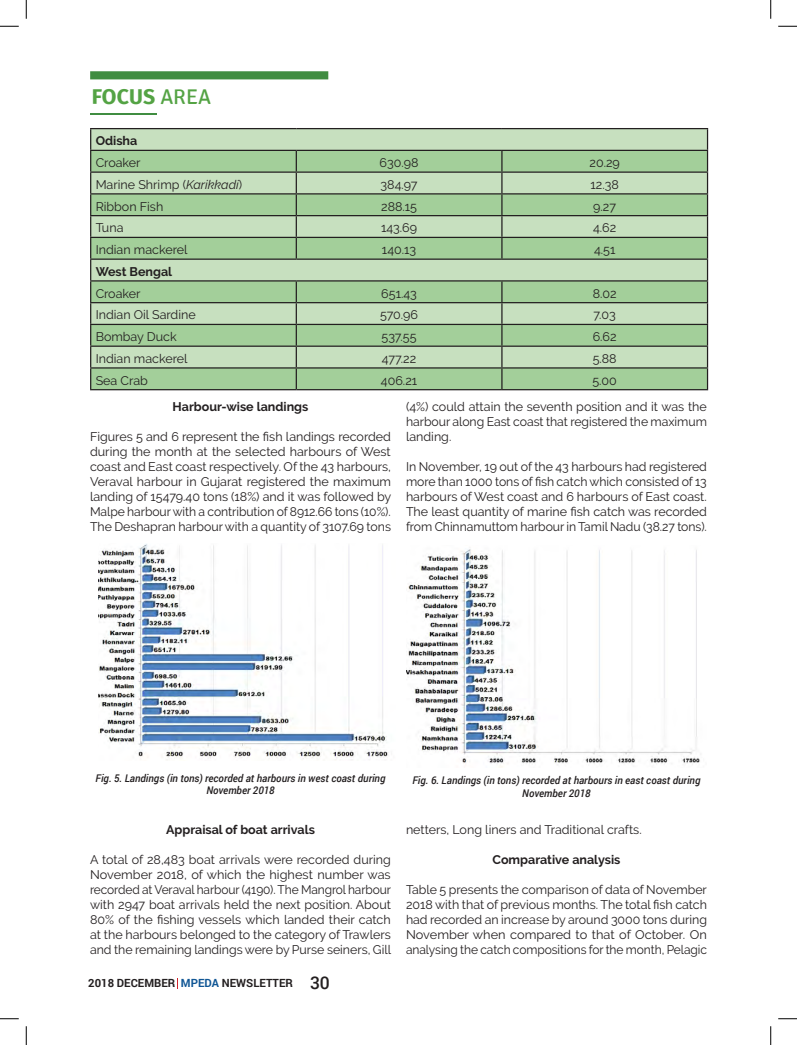
<style>
.page{position:relative;width:797px;height:1045px;background:#fff}
.page>*{position:absolute;margin:0;border:0;box-sizing:border-box;transform-origin:0 0}
.t1{font:700 21.25px "Fira Sans";color:#54a344}
.t2{font:12.5px/15px "Raleway";color:#231f20;text-align:justify}
.t3{font:700 12.5px "Raleway";color:#231f20}
.t4{font:700 11.25px "Roboto";color:#231f20}
.t5{font:italic 500 10.62px/12.6px "Roboto";color:#231f20;text-align:center;scale:.96 1}
.s1{font-family:"Signika";font-weight:400}
.s2{font-style:italic}
.s3{color:#105695}
.s4{font-weight:500;font-size:17.5px}
</style>
<div class="page">
<hr style="left:90px;top:113px;width:67px;height:1px;background:#408d41">
<svg style="left:90px;top:71px;width:238px;height:8px;background:#469047"></svg>
<svg style="left:91px;top:129px;width:616px;height:21px;background:#c2dbbb"></svg>
<svg style="left:91px;top:151px;width:616px;height:238px;background:#b1d4a8"></svg>
<hr style="left:90px;top:128px;width:206px;height:1px;background:#231f20">
<hr style="left:296px;top:128px;width:206px;height:1px;background:#231f20">
<hr style="left:502px;top:128px;width:206px;height:1px;background:#231f20">
<hr style="left:90px;top:150px;width:206px;height:1px;background:#231f20">
<hr style="left:296px;top:150px;width:206px;height:1px;background:#231f20">
<hr style="left:502px;top:150px;width:206px;height:1px;background:#231f20">
<hr style="left:90px;top:171px;width:206px;height:2px;background:#231f20">
<hr style="left:296px;top:171px;width:206px;height:2px;background:#231f20">
<hr style="left:502px;top:171px;width:206px;height:2px;background:#231f20">
<hr style="left:90px;top:193px;width:206px;height:1px;background:#231f20">
<hr style="left:296px;top:193px;width:206px;height:1px;background:#231f20">
<hr style="left:502px;top:193px;width:206px;height:1px;background:#231f20">
<hr style="left:90px;top:215px;width:206px;height:1px;background:#231f20">
<hr style="left:296px;top:215px;width:206px;height:1px;background:#231f20">
<hr style="left:502px;top:215px;width:206px;height:1px;background:#231f20">
<hr style="left:90px;top:237px;width:206px;height:1px;background:#231f20">
<hr style="left:296px;top:237px;width:206px;height:1px;background:#231f20">
<svg style="left:296px;top:151px;width:1px;height:107px"></svg>
<hr style="left:502px;top:237px;width:206px;height:1px;background:#231f20">
<svg style="left:501px;top:151px;width:1px;height:107px"></svg>
<hr style="left:90px;top:258px;width:206px;height:2px;background:#231f20">
<hr style="left:296px;top:258px;width:206px;height:2px;background:#231f20">
<hr style="left:502px;top:258px;width:206px;height:2px;background:#231f20">
<hr style="left:90px;top:280px;width:206px;height:1px;background:#231f20">
<hr style="left:296px;top:280px;width:206px;height:1px;background:#231f20">
<hr style="left:502px;top:280px;width:206px;height:1px;background:#231f20">
<hr style="left:90px;top:302px;width:206px;height:1px;background:#231f20">
<hr style="left:296px;top:302px;width:206px;height:1px;background:#231f20">
<hr style="left:502px;top:302px;width:206px;height:1px;background:#231f20">
<hr style="left:90px;top:324px;width:206px;height:1px;background:#231f20">
<hr style="left:296px;top:324px;width:206px;height:1px;background:#231f20">
<hr style="left:502px;top:324px;width:206px;height:1px;background:#231f20">
<hr style="left:90px;top:345px;width:206px;height:2px;background:#231f20">
<hr style="left:296px;top:345px;width:206px;height:2px;background:#231f20">
<hr style="left:502px;top:345px;width:206px;height:2px;background:#231f20">
<hr style="left:90px;top:367px;width:206px;height:1px;background:#231f20">
<svg style="left:90px;top:129px;width:1px;height:260px"></svg>
<hr style="left:296px;top:367px;width:206px;height:1px;background:#231f20">
<svg style="left:296px;top:281px;width:1px;height:108px"></svg>
<hr style="left:502px;top:367px;width:206px;height:1px;background:#231f20">
<svg style="left:501px;top:281px;width:1px;height:108px"></svg>
<svg style="left:707px;top:129px;width:1px;height:260px"></svg>
<hr style="left:90px;top:389px;width:206px;height:1px;background:#231f20">
<hr style="left:296px;top:389px;width:206px;height:1px;background:#231f20">
<hr style="left:502px;top:389px;width:206px;height:1px;background:#231f20">
<img style="left:99px;top:544px;width:289px;height:216px">
<img style="left:406px;top:549px;width:294px;height:219px">
<svg style="left:0;top:25px;width:19px;height:2px"></svg>
<svg style="left:778px;top:25px;width:19px;height:2px"></svg>
<svg style="left:0;top:1018px;width:19px;height:1px"></svg>
<svg style="left:778px;top:1018px;width:19px;height:1px"></svg>
<svg style="left:25px;top:0;width:2px;height:19px"></svg>
<svg style="left:25px;top:1026px;width:2px;height:19px"></svg>
<svg style="left:770px;top:0;width:1px;height:19px"></svg>
<svg style="left:770px;top:1026px;width:1px;height:19px"></svg>
<p class="t1" style="left:92px;top:78px;width:121px">FOCUS <span class="s1">AREA</span></p>
<p class="t3" style="left:96px;top:134px;width:43px">Odisha</p>
<p class="t2" style="left:96px;top:155px;width:46px">Croaker</p>
<p class="t2" style="left:379px;top:155px;width:40px">630.98</p>
<p class="t2" style="left:589px;top:155px;width:32px">20.29</p>
<p class="t2" style="left:96px;top:177px;width:148px">Marine Shrimp (<span class="s2">Karikkadi</span>)</p>
<p class="t2" style="left:380px;top:177px;width:39px">384.97</p>
<p class="t2" style="left:590px;top:177px;width:30px">12.38</p>
<p class="t2" style="left:96px;top:199px;width:69px">Ribbon Fish</p>
<p class="t2" style="left:381px;top:199px;width:37px">288.15</p>
<p class="t2" style="left:593px;top:199px;width:24px">9.27</p>
<p class="t2" style="left:96px;top:220px;width:29px">Tuna</p>
<p class="t2" style="left:381px;top:220px;width:38px">143.69</p>
<p class="t2" style="left:593px;top:220px;width:25px">4.62</p>
<p class="t2" style="left:96px;top:242px;width:93px">Indian mackerel</p>
<p class="t2" style="left:382px;top:242px;width:36px">140.13</p>
<p class="t2" style="left:594px;top:242px;width:23px">4.51</p>
<p class="t3" style="left:96px;top:264px;width:78px">West Bengal</p>
<p class="t2" style="left:96px;top:286px;width:46px">Croaker</p>
<p class="t2" style="left:381px;top:286px;width:37px">651.43</p>
<p class="t2" style="left:592px;top:286px;width:25px">8.02</p>
<p class="t2" style="left:96px;top:307px;width:102px">Indian Oil Sardine</p>
<p class="t2" style="left:380px;top:307px;width:40px">570.96</p>
<p class="t2" style="left:593px;top:307px;width:24px">7.03</p>
<p class="t2" style="left:96px;top:329px;width:83px">Bombay Duck</p>
<p class="t2" style="left:381px;top:329px;width:37px">537.55</p>
<p class="t2" style="left:592px;top:329px;width:25px">6.62</p>
<p class="t2" style="left:96px;top:351px;width:93px">Indian mackerel</p>
<p class="t2" style="left:382px;top:351px;width:36px">477.22</p>
<p class="t2" style="left:592px;top:351px;width:25px">5.88</p>
<p class="t2" style="left:96px;top:373px;width:54px">Sea Crab</p>
<p class="t2" style="left:381px;top:373px;width:38px">406.21</p>
<p class="t2" style="left:592px;top:373px;width:26px">5.00</p>
<p class="t3" style="left:172px;top:400px;width:137px">Harbour-wise landings</p>
<p class="t2" style="left:90px;top:429px;width:303px">Figures 5 and 6 represent the fish landings recorded during the month at the selected harbours of West coast and East coast respectively. Of the 43 harbours, Veraval harbour in Gujarat registered the maximum landing of 15479.40 tons (18%) and it was followed by Malpe harbour with a contribution of 8912.66 tons (10%).<br>The Deshapran harbour with a quantity of 3107.69 tons</p>
<p class="t2" style="left:406px;top:399px;width:302px">(4%) could attain the seventh position and it was the harbour along East coast that registered the maximum landing.</p>
<p class="t2" style="left:406px;top:459px;width:302px">In November, 19 out of the 43 harbours had registered more than 1000 tons of fish catch which consisted of 13 harbours of West coast and 6 harbours of East coast.<br>The least quantity of marine fish catch was recorded from Chinnamuttom harbour in Tamil Nadu (38.27 tons).</p>
<p class="t5" style="left:95px;top:771px;width:303px">Fig. 5. Landings (in tons) recorded at harbours in west coast during<br>November 2018</p>
<p class="t5" style="left:412px;top:774px;width:301px">Fig. 6. Landings (in tons) recorded at harbours in east coast during<br>November 2018</p>
<p class="t3" style="left:166px;top:822px;width:150px">Appraisal of boat arrivals</p>
<p class="t2" style="left:90px;top:852px;width:302px">A total of 28,483 boat arrivals were recorded during November 2018, of which the highest number was recorded at Veraval harbour (4190). The Mangrol harbour with 2947 boat arrivals held the next position. About 80% of the fishing vessels which landed their catch at the harbours belonged to the category of Trawlers and the remaining landings were by Purse seiners, Gill</p>
<p class="t4" style="left:88px;top:975px;width:243px">2018 DECEMBER <span class="s3">MPEDA</span> NEWSLETTER <span class="s4">30</span></p>
<p class="t2" style="left:406px;top:822px;width:237px">netters, Long liners and Traditional crafts.</p>
<p class="t3" style="left:492px;top:852px;width:129px">Comparative analysis</p>
<p class="t2" style="left:406px;top:882px;width:302px">Table 5 presents the comparison of data of November 2018 with that of previous months. The total fish catch had recorded an increase by around 3000 tons during November when compared to that of October. On analysing the catch compositions for the month, Pelagic</p>
</div>
